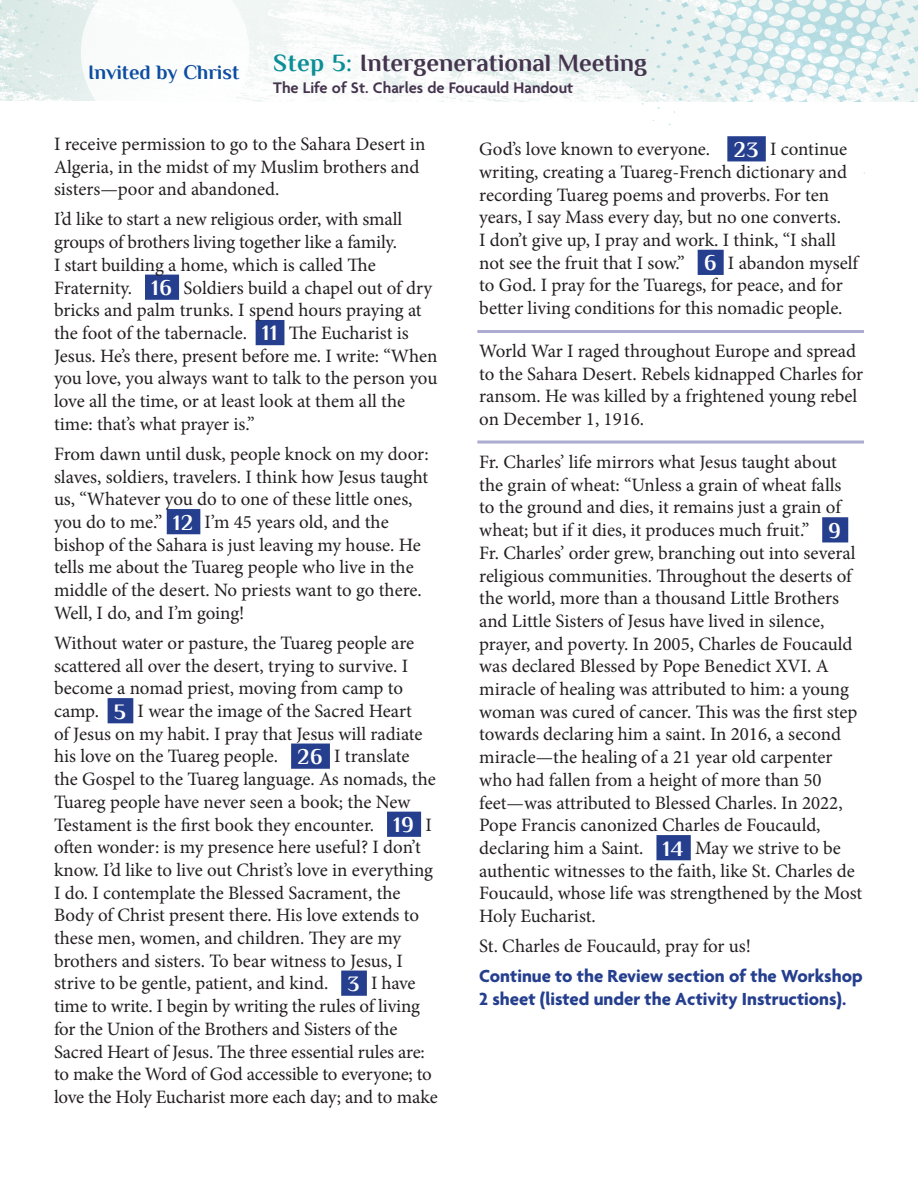
<style>
.page{position:relative;width:918px;height:1188px;background:#fff}
.page>*{position:absolute;margin:0;border:0;box-sizing:border-box;transform-origin:0 0}
.Sub_A{font:700 24.9px "Philosopher";color:#45344e}
.Sub_A-2{font:700 20.55px "Philosopher";color:#0d4da1}
.t1{font:18.9px/22.6px "Minion Pro";letter-spacing:-.005em;color:#231f20}
.t2{font:700 18.9px/22.6px "Agenda";color:#253f8e}
.Sub_A-3{font:600 16.5px "Agenda";color:#45344e}
.s1{color:#0b8e96}
.s2{font-family:"Philosopher";font-weight:700;font-size:22.05px;color:#fff}
</style>
<div class="page">
<img style="left:249px;top:0;width:364px;height:101px">
<svg style="left:613px;top:0;width:305px;height:176px"></svg>
<div style="left:675px;top:102px;width:243px;height:69px;background:#fff"></div>
<svg style="left:0;top:0;width:249px;height:101px"></svg>
<div style="left:145px;top:275px;width:34px;height:25px;background:#253f8e"></div>
<div style="left:256px;top:320px;width:28px;height:25px;background:#253f8e"></div>
<div style="left:167px;top:509px;width:33px;height:25px;background:#253f8e"></div>
<div style="left:108px;top:698px;width:25px;height:25px;background:#253f8e"></div>
<div style="left:291px;top:744px;width:39px;height:25px;background:#253f8e"></div>
<div style="left:387px;top:812px;width:34px;height:25px;background:#253f8e"></div>
<div style="left:341px;top:971px;width:26px;height:25px;background:#253f8e"></div>
<div style="left:727px;top:136px;width:39px;height:25px;background:#253f8e"></div>
<div style="left:698px;top:250px;width:26px;height:25px;background:#253f8e"></div>
<div style="left:822px;top:517px;width:26px;height:25px;background:#253f8e"></div>
<div style="left:656px;top:835px;width:35px;height:25px;background:#253f8e"></div>
<hr style="left:477px;top:330px;width:387px;height:3px;background:#abacd0">
<hr style="left:477px;top:441px;width:387px;height:3px;background:#abacd0">
<p class="Sub_A-2" style="left:88px;top:61px;width:153px">Invited by Christ</p>
<p class="Sub_A" style="left:273px;top:49px;width:375px"><span class="s1">Step 5:</span> Intergenerational Meeting</p>
<p class="Sub_A-3" style="left:273px;top:79px;width:302px">The Life of St. Charles de Foucauld Handout</p>
<p class="t1" style="left:54px;top:133px;width:373px">I receive permission to go to the Sahara Desert in<br>Algeria, in the midst of my Muslim brothers and sisters—poor and abandoned.</p>
<p class="t1" style="left:54px;top:208px;width:385px">I’d like to start a new religious order, with small groups of brothers living together like a family.<br>I start building a home, which is called The Fraternity. <span class="s2">16</span> Soldiers build a chapel out of dry bricks and palm trunks. I spend hours praying at the foot of the tabernacle. <span class="s2">11</span> The Eucharist is Jesus. He’s there, present before me. I write: “When you love, you always want to talk to the person you love all the time, or at least look at them all the time: that’s what prayer is.”</p>
<p class="t1" style="left:54px;top:443px;width:376px">From dawn until dusk, people knock on my door: slaves, soldiers, travelers. I think how Jesus taught us, “Whatever you do to one of these little ones, you do to me.” <span class="s2">12</span> I’m 45 years old, and the bishop of the Sahara is just leaving my house. He tells me about the Tuareg people who live in the middle of the desert. No priests want to go there.<br>Well, I do, and I’m going!</p>
<p class="t1" style="left:54px;top:632px;width:385px">Without water or pasture, the Tuareg people are scattered all over the desert, trying to survive. I become a nomad priest, moving from camp to camp. <span class="s2">5</span> I wear the image of the Sacred Heart<br>of Jesus on my habit. I pray that Jesus will radiate his love on the Tuareg people. <span class="s2">26</span> I translate the Gospel to the Tuareg language. As nomads, the Tuareg people have never seen a book; the New Testament is the first book they encounter. <span class="s2">19</span> I often wonder: is my presence here useful? I don’t know. I’d like to live out Christ’s love in everything I do. I contemplate the Blessed Sacrament, the Body of Christ present there. His love extends to these men, women, and children. They are my brothers and sisters. To bear witness to Jesus, I strive to be gentle, patient, and kind. <span class="s2">3</span> I have time to write. I begin by writing the rules of living for the Union of the Brothers and Sisters of the Sacred Heart of Jesus. The three essential rules are: to make the Word of God accessible to everyone; to love the Holy Eucharist more each day; and to make</p>
<p class="t1" style="left:479px;top:138px;width:380px">God’s love known to everyone. <span class="s2">23</span> I continue writing, creating a Tuareg-French dictionary and recording Tuareg poems and proverbs. For ten years, I say Mass every day, but no one converts.<br>I don’t give up, I pray and work. I think, “I shall not see the fruit that I sow.” <span class="s2">6</span> I abandon myself to God. I pray for the Tuaregs, for peace, and for better living conditions for this nomadic people.</p>
<p class="t1" style="left:479px;top:340px;width:385px">World War I raged throughout Europe and spread to the Sahara Desert. Rebels kidnapped Charles for ransom. He was killed by a frightened young rebel on December 1, 1916.</p>
<p class="t1" style="left:479px;top:451px;width:385px">Fr. Charles’ life mirrors what Jesus taught about the grain of wheat: “Unless a grain of wheat falls<br>to the ground and dies, it remains just a grain of wheat; but if it dies, it produces much fruit.” <span class="s2">9<br></span>Fr. Charles’ order grew, branching out into several religious communities. Throughout the deserts of the world, more than a thousand Little Brothers and Little Sisters of Jesus have lived in silence, prayer, and poverty. In 2005, Charles de Foucauld was declared Blessed by Pope Benedict XVI. A miracle of healing was attributed to him: a young woman was cured of cancer. This was the first step towards declaring him a saint. In 2016, a second miracle—the healing of a 21 year old carpenter who had fallen from a height of more than 50 feet—was attributed to Blessed Charles. In 2022, Pope Francis canonized Charles de Foucauld, declaring him a Saint. <span class="s2">14</span> May we strive to be authentic witnesses to the faith, like St. Charles de Foucauld, whose life was strengthened by the Most Holy Eucharist.</p>
<p class="t1" style="left:479px;top:935px;width:273px">St. Charles de Foucauld, pray for us!</p>
<p class="t2" style="left:479px;top:966px;width:385px">Continue to the Review section of the Workshop<br>2 sheet (listed under the Activity Instructions).</p>
</div>
